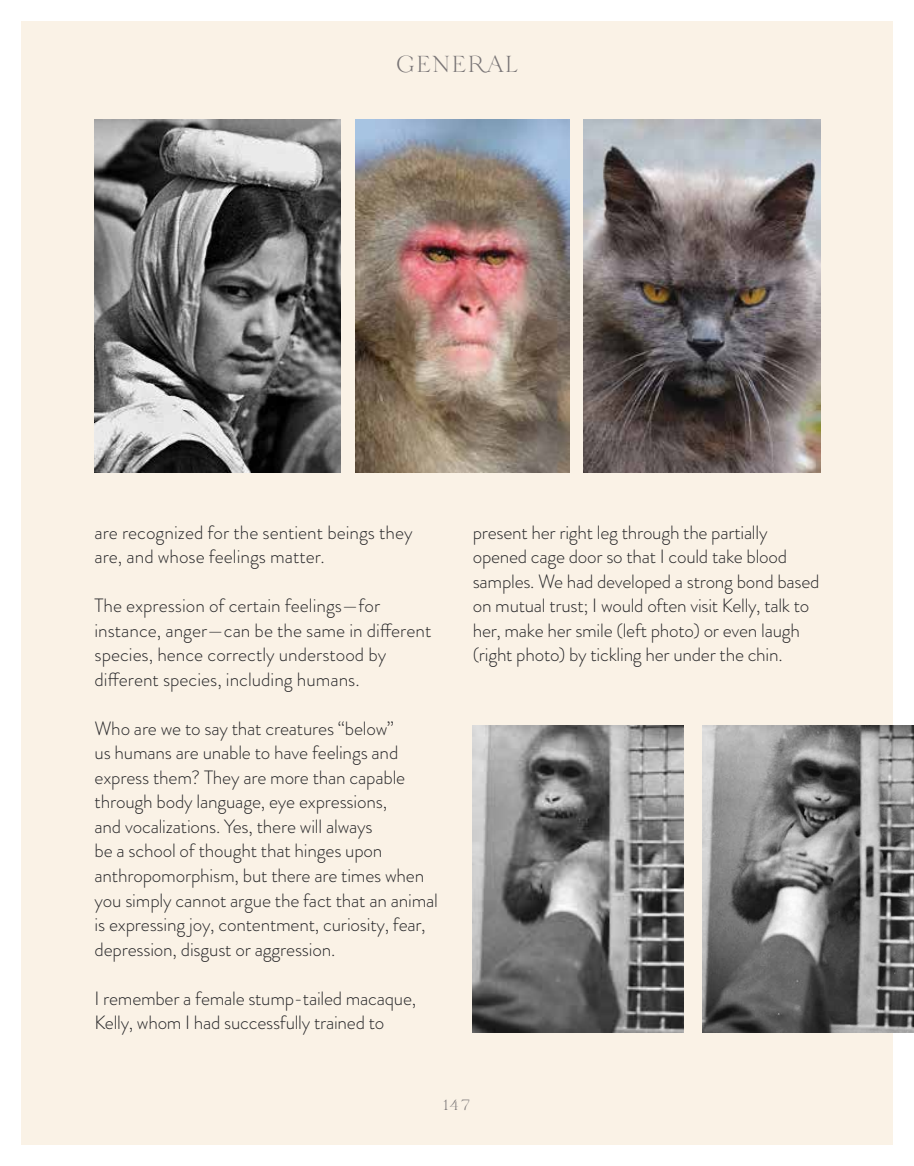
<style>
.page{position:relative;width:914px;height:1166px;background:#fff}
.page>*{position:absolute;margin:0;border:0;box-sizing:border-box;transform-origin:0 0}
.t1{font:300 24.5px "Velour";letter-spacing:.05em;color:#797576}
.t2{font:300 19.25px/24.5px "Brandon Grotesque";letter-spacing:-.01em;color:#272729}
.t3{font:300 15.75px "Velour";color:#797576}
</style>
<div class="page">
<div style="left:21px;top:21px;width:871px;height:1123px;background:#faf2e6"></div>
<img style="left:94px;top:119px;width:246px;height:353px">
<img style="left:584px;top:119px;width:236px;height:353px">
<img style="left:355px;top:119px;width:214px;height:354px">
<img style="left:472px;top:725px;width:211px;height:307px">
<img style="left:702px;top:725px;width:212px;height:307px">
<p class="t1" style="left:396px;top:50px;width:124px">GENERAL</p>
<p class="t2" style="left:94px;top:520px;width:319px">are recognized for the sentient beings they are, and whose feelings matter.</p>
<p class="t2" style="left:94px;top:593px;width:338px">The expression of certain feelings—for instance, anger—can be the same in different species, hence correctly understood by different species, including humans.</p>
<p class="t2" style="left:94px;top:716px;width:345px">Who are we to say that creatures “below”<br>us humans are unable to have feelings and express them? They are more than capable through body language, eye expressions,<br>and vocalizations. Yes, there will always<br>be a school of thought that hinges upon anthropomorphism, but there are times when you simply cannot argue the fact that an animal is expressing joy, contentment, curiosity, fear, depression, disgust or aggression.</p>
<p class="t2" style="left:94px;top:985px;width:323px">I remember a female stump-tailed macaque,<br>Kelly, whom I had successfully trained to</p>
<p class="t2" style="left:472px;top:520px;width:348px">present her right leg through the partially opened cage door so that I could take blood samples. We had developed a strong bond based on mutual trust; I would often visit Kelly, talk to her, make her smile (left photo) or even laugh (right photo) by tickling her under the chin.</p>
<p class="t3" style="left:443px;top:1096px;width:29px">147</p>
</div>
